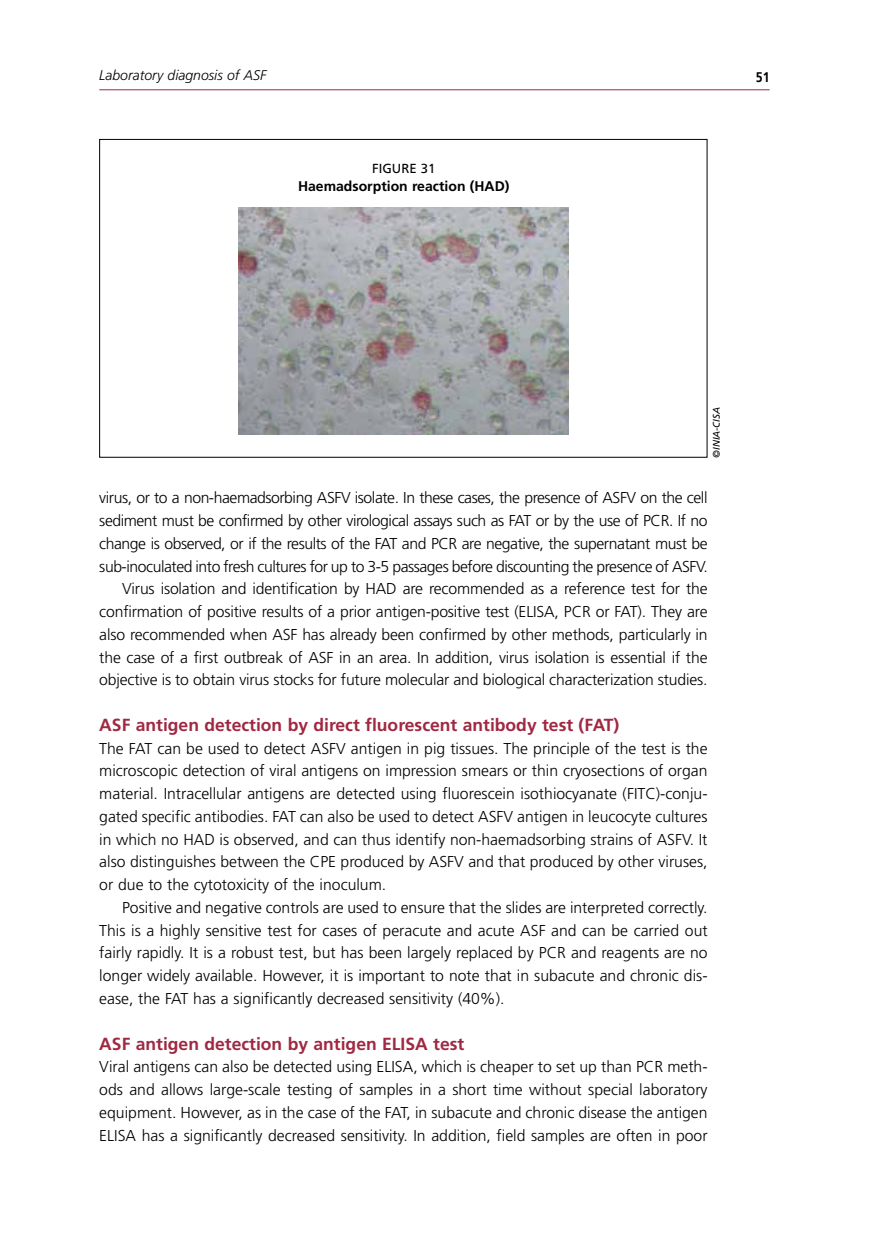
<style>
.page{position:relative;width:874px;height:1241px;background:#fff}
.page>*{position:absolute;margin:0;border:0;box-sizing:border-box;transform-origin:0 0}
.t1{font:700 17.5px "Frutiger LT Std";color:#a02842}
.t2{font:300 15.75px/22.8px "Frutiger LT Std";letter-spacing:-.01em;color:#000;text-align:justify}
.t3{font:700 14px "Frutiger LT Std";color:#000}
.t4{font:italic 300 14px "Frutiger LT Std";color:#000}
.t5{font:700 14px "Frutiger LT Std";color:#000;scale:.88 1}
.t6{font:13.12px "Frutiger LT Std";color:#000}
.t7{font:italic 9.62px "Frutiger LT Std";letter-spacing:-.01em;color:#000}
</style>
<div class="page">
<hr style="left:99px;top:89px;width:670px;height:1px;background:#a02842">
<img style="left:238px;top:207px;width:330px;height:228px">
<p class="t4" style="left:99px;top:67px;width:169px">Laboratory diagnosis of ASF</p>
<p class="t5" style="left:755px;top:69px;width:17px">51</p>
<p class="t6" style="left:372px;top:160px;width:65px">FIGURE 31</p>
<p class="t3" style="left:298px;top:178px;width:213px">Haemadsorption reaction (HAD)</p>
<p class="t7" style="left:710px;top:457px;width:52px;rotate:-90deg">©INIA-CISA</p>
<p class="t2" style="left:99px;top:486px;width:609px;text-align:right">virus, or to a non-haemadsorbing ASFV isolate. In these cases, the presence of ASFV on the cell sediment must be confirmed by other virological assays such as FAT or by the use of PCR. If no change is observed, or if the results of the FAT and PCR are negative, the supernatant must be sub-inoculated into fresh cultures for up to 3-5 passages before discounting the presence of ASFV.<br>Virus isolation and identification by HAD are recommended as a reference test for the confirmation of positive results of a prior antigen-positive test (ELISA, PCR or FAT). They are also recommended when ASF has already been confirmed by other methods, particularly in the case of a first outbreak of ASF in an area. In addition, virus isolation is essential if the objective is to obtain virus stocks for future molecular and biological characterization studies.</p>
<p class="t1" style="left:99px;top:714px;width:521px">ASF antigen detection by direct fluorescent antibody test (FAT)</p>
<p class="t2" style="left:99px;top:737px;width:609px">The FAT can be used to detect ASFV antigen in pig tissues. The principle of the test is the microscopic detection of viral antigens on impression smears or thin cryosections of organ material. Intracellular antigens are detected using fluorescein isothiocyanate (FITC)-conju&shy;gated specific antibodies. FAT can also be used to detect ASFV antigen in leucocyte cultures in which no HAD is observed, and can thus identify non-haemadsorbing strains of ASFV. It also distinguishes between the CPE produced by ASFV and that produced by other viruses, or due to the cytotoxicity of the inoculum.</p>
<p class="t2" style="left:99px;top:896px;width:609px;text-indent:23px">Positive and negative controls are used to ensure that the slides are interpreted correctly.<br>This is a highly sensitive test for cases of peracute and acute ASF and can be carried out fairly rapidly. It is a robust test, but has been largely replaced by PCR and reagents are no longer widely available. However, it is important to note that in subacute and chronic dis&shy;ease, the FAT has a significantly decreased sensitivity (40%).</p>
<p class="t1" style="left:99px;top:1033px;width:366px">ASF antigen detection by antigen ELISA test</p>
<p class="t2" style="left:99px;top:1055px;width:609px">Viral antigens can also be detected using ELISA, which is cheaper to set up than PCR meth&shy;ods and allows large-scale testing of samples in a short time without special laboratory equipment. However, as in the case of the FAT, in subacute and chronic disease the antigen ELISA has a significantly decreased sensitivity. In addition, field samples are often in poor</p>
</div>
